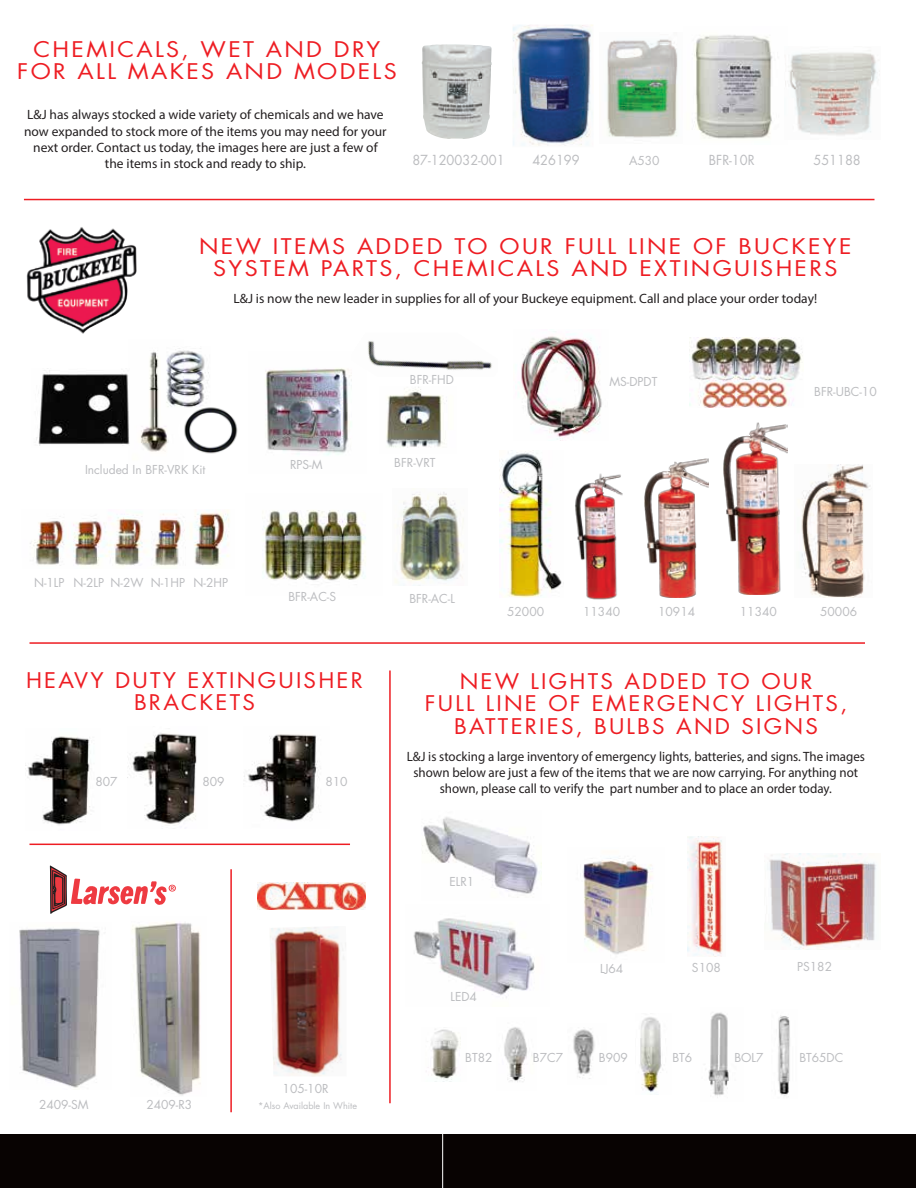
<style>
.page{position:relative;width:918px;height:1188px;background:#fff}
.page>*{position:absolute;margin:0;border:0;box-sizing:border-box;transform-origin:0 0}
.t1{font:21px/22.5px "Futura";letter-spacing:.1em;color:#ee1d23;text-align:center;scale:1.11 1}
.t2{font:21px/22.5px "Futura";letter-spacing:.1em;color:#ee1d23;text-align:center;scale:1.07 1}
.t3{font:13.5px/16.2px "Myriad Pro";color:#231f20;text-align:center}
.t4{font:13.5px/16.2px "Myriad Pro";color:#231f20;text-align:center;scale:.96 1}
.t5{font:13.5px "Futura";color:#bcbdc0;scale:.95 1}
.t6{font:12px "Futura";color:#bcbdc0}
.t7{font:9px "Futura";color:#bcbdc0}
</style>
<div class="page">
<img style="left:575px;top:473px;width:48px;height:127px">
<img style="left:127px;top:733px;width:70px;height:91px">
<img style="left:27px;top:736px;width:63px;height:89px">
<img style="left:244px;top:734px;width:75px;height:88px">
<img style="left:499px;top:451px;width:63px;height:147px">
<div style="left:0;top:1134px;width:916px;height:54px;background:#080302"></div>
<img style="left:513px;top:25px;width:80px;height:121px">
<img style="left:724px;top:423px;width:64px;height:172px">
<img style="left:644px;top:458px;width:64px;height:139px">
<img style="left:801px;top:465px;width:70px;height:132px">
<img style="left:607px;top:39px;width:71px;height:99px">
<img style="left:422px;top:44px;width:70px;height:95px">
<img style="left:270px;top:927px;width:76px;height:149px">
<img style="left:694px;top:35px;width:79px;height:104px">
<img style="left:263px;top:510px;width:103px;height:71px">
<img style="left:140px;top:352px;width:28px;height:100px">
<img style="left:265px;top:368px;width:87px;height:88px">
<img style="left:26px;top:227px;width:111px;height:107px">
<img style="left:413px;top:918px;width:122px;height:80px">
<img style="left:583px;top:858px;width:69px;height:97px">
<img style="left:426px;top:1029px;width:35px;height:52px">
<img style="left:504px;top:1027px;width:23px;height:55px">
<img style="left:573px;top:1029px;width:22px;height:50px">
<img style="left:778px;top:1015px;width:12px;height:81px">
<img style="left:708px;top:1012px;width:21px;height:86px">
<img style="left:640px;top:1017px;width:23px;height:78px">
<img style="left:690px;top:337px;width:113px;height:70px">
<img style="left:518px;top:331px;width:84px;height:109px">
<img style="left:386px;top:387px;width:61px;height:61px">
<img style="left:368px;top:341px;width:124px;height:29px">
<img style="left:30px;top:510px;width:200px;height:56px">
<img style="left:688px;top:837px;width:35px;height:119px">
<img style="left:258px;top:882px;width:108px;height:28px">
<img style="left:162px;top:348px;width:47px;height:68px">
<img style="left:178px;top:406px;width:60px;height:48px">
<img style="left:36px;top:368px;width:94px;height:78px">
<img style="left:395px;top:492px;width:69px;height:94px">
<img style="left:422px;top:817px;width:120px;height:81px">
<hr style="left:442px;top:1125px;width:1px;height:63px;background:#fff">
<img style="left:785px;top:50px;width:93px;height:85px">
<hr style="left:24px;top:199px;width:850px;height:1px;background:#ee1d23">
<hr style="left:29px;top:642px;width:836px;height:2px;background:#ee1d23">
<hr style="left:29px;top:844px;width:321px;height:1px;background:#ee1d23">
<hr style="left:230px;top:869px;width:2px;height:243px;background:#ee1d23">
<hr style="left:389px;top:671px;width:2px;height:432px;background:#ee1d23">
<img style="left:19px;top:928px;width:81px;height:160px">
<img style="left:132px;top:922px;width:69px;height:174px">
<img style="left:769px;top:854px;width:107px;height:95px">
<svg style="left:50px;top:865px;width:126px;height:49px"></svg>
<h1 class="t1" style="left:17px;top:38px;width:343px">CHEMICALS, WET AND DRY<br>FOR ALL MAKES AND MODELS</h1>
<p class="t3" style="left:24px;top:107px;width:364px">L&amp;J has always stocked a wide variety of chemicals and we have now expanded to stock more of the items you may need for your next order. Contact us today, the images here are just a few of the items in stock and ready to ship.</p>
<p class="t5" style="left:532px;top:150px;width:51px">426199</p>
<p class="t6" style="left:629px;top:152px;width:32px">A530</p>
<p class="t5" style="left:412px;top:150px;width:99px">87-120032-001</p>
<p class="t5" style="left:709px;top:150px;width:50px">BFR-10R</p>
<p class="t5" style="left:813px;top:150px;width:51px">551188</p>
<h1 class="t1" style="left:199px;top:234px;width:589px">NEW ITEMS ADDED TO OUR FULL LINE OF BUCKEYE<br>SYSTEM PARTS, CHEMICALS AND EXTINGUISHERS</h1>
<p class="t3" style="left:233px;top:290px;width:585px">L&amp;J is now the new leader in supplies for all of your Buckeye equipment. Call and place your order today!</p>
<p class="t6" style="left:85px;top:462px;width:122px">Included In BFR-VRK Kit</p>
<p class="t6" style="left:290px;top:456px;width:34px">RPS-M</p>
<p class="t6" style="left:410px;top:372px;width:45px">BFR-FHD</p>
<p class="t6" style="left:394px;top:454px;width:43px">BFR-VRT</p>
<p class="t6" style="left:609px;top:373px;width:49px">MS-DPDT</p>
<p class="t6" style="left:814px;top:383px;width:64px">BFR-UBC-10</p>
<p class="t6" style="left:34px;top:574px;width:195px">N-1LP N-2LP N-2W N-1HP N-2HP</p>
<p class="t6" style="left:288px;top:588px;width:49px">BFR-AC-S</p>
<h1 class="t2" style="left:26px;top:669px;width:316px">HEAVY DUTY EXTINGUISHER<br>BRACKETS</h1>
<p class="t6" style="left:95px;top:773px;width:24px">807</p>
<p class="t6" style="left:202px;top:773px;width:24px">809</p>
<p class="t6" style="left:325px;top:773px;width:24px">810</p>
<p class="t6" style="left:39px;top:1096px;width:51px">2409-SM</p>
<p class="t6" style="left:146px;top:1096px;width:47px">2409-R3</p>
<p class="t6" style="left:283px;top:1081px;width:47px">105-10R</p>
<p class="t7" style="left:258px;top:1099px;width:100px">*Also Available In White</p>
<p class="t6" style="left:409px;top:590px;width:47px">BFR-AC-L</p>
<p class="t6" style="left:507px;top:603px;width:38px">52000</p>
<p class="t6" style="left:583px;top:603px;width:38px">11340</p>
<p class="t6" style="left:658px;top:603px;width:38px">10914</p>
<p class="t6" style="left:740px;top:603px;width:38px">11340</p>
<p class="t6" style="left:820px;top:603px;width:38px">50006</p>
<h1 class="t2" style="left:425px;top:670px;width:396px">NEW LIGHTS ADDED TO OUR<br>FULL LINE OF EMERGENCY LIGHTS,<br>BATTERIES, BULBS AND SIGNS</h1>
<p class="t4" style="left:407px;top:748px;width:479px">L&amp;J is stocking a large inventory of emergency lights, batteries, and signs. The images shown below are just a few of the items that we are now carrying. For anything not shown, please call to verify the part number and to place an order today.</p>
<p class="t6" style="left:450px;top:873px;width:26px">ELR1</p>
<p class="t6" style="left:451px;top:988px;width:28px">LED4</p>
<p class="t6" style="left:600px;top:960px;width:25px">LJ64</p>
<p class="t6" style="left:692px;top:960px;width:30px">S108</p>
<p class="t6" style="left:797px;top:959px;width:36px">PS182</p>
<p class="t6" style="left:465px;top:1049px;width:29px">BT82</p>
<p class="t6" style="left:533px;top:1049px;width:32px">B7C7</p>
<p class="t6" style="left:599px;top:1049px;width:30px">B909</p>
<p class="t6" style="left:672px;top:1049px;width:21px">BT6</p>
<p class="t6" style="left:734px;top:1049px;width:31px">BOL7</p>
<p class="t6" style="left:799px;top:1049px;width:45px">BT65DC</p>
</div>
